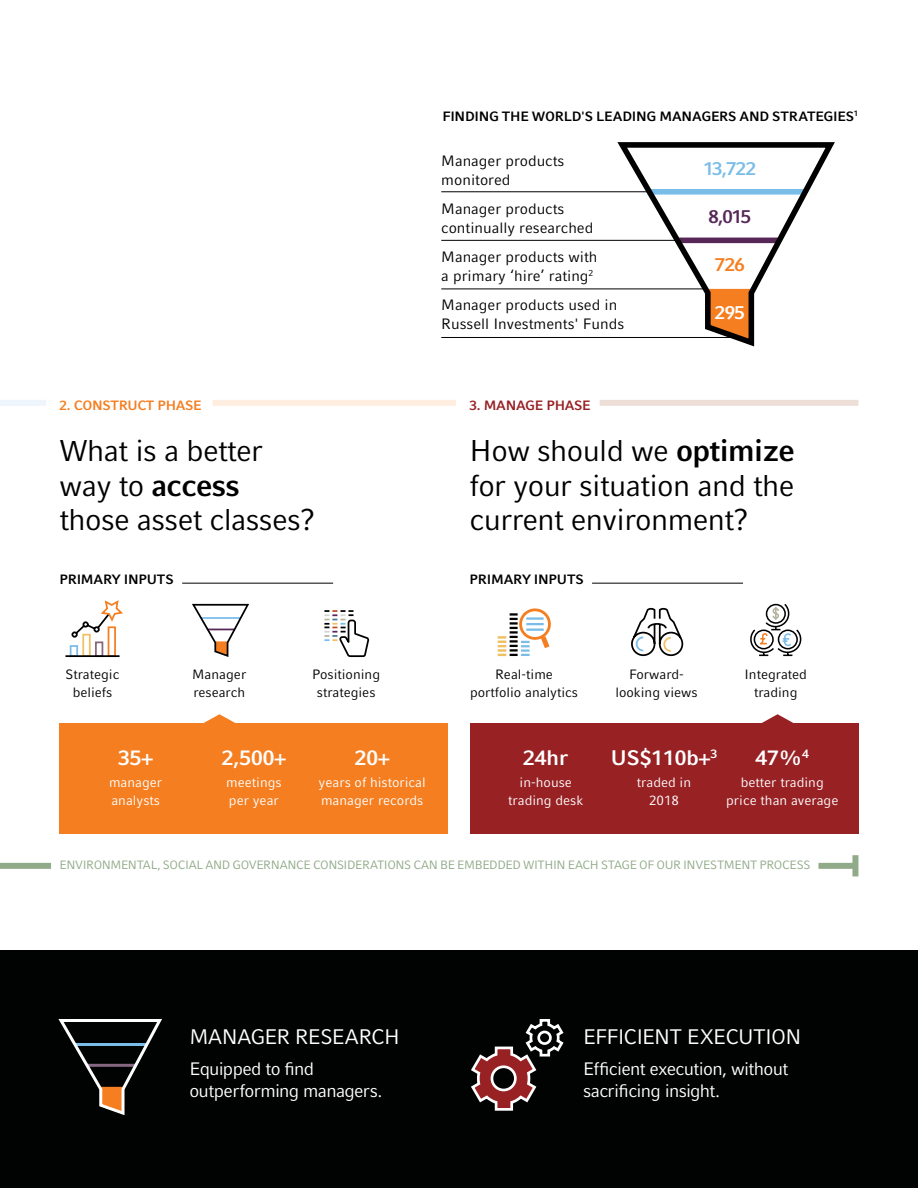
<style>
.page{position:relative;width:918px;height:1188px;background:#fff}
.page>*{position:absolute;margin:0;border:0;box-sizing:border-box;transform-origin:0 0}
.t1{font:30px/34.5px "Compatil Fact LT Pro";letter-spacing:-.02em;color:#000}
.t2{font:21px "Compatil Fact LT Pro";letter-spacing:-.035em;color:#fff}
.t3{font:700 21px "Compatil Fact LT Pro";color:#fff}
.t4{font:700 18.6px "Compatil Fact LT Pro";color:#79bde8}
.t5{font:700 18.6px "Compatil Fact LT Pro";color:#572857}
.t6{font:700 18.6px "Compatil Fact LT Pro";color:#f57e20}
.t7{font:700 18.6px "Compatil Fact LT Pro";color:#fff}
.t8{font:18px/22.5px "Compatil Fact LT Pro";letter-spacing:-.035em;color:#fff}
.t9{font:15px/18.8px "Compatil Fact LT Pro";color:#000}
.t10{font:13.5px/18px "Compatil Fact LT Pro";color:#fff}
.t11{font:13.5px/18px "Compatil Fact LT Pro";color:#000;text-align:center}
.t12{font:700 13.5px "Compatil Fact LT Pro";letter-spacing:-.02em;color:#000}
.t13{font:700 13.5px "Compatil Fact LT Pro";letter-spacing:-.02em;color:#f57e20}
.t14{font:700 13.5px "Compatil Fact LT Pro";letter-spacing:-.02em;color:#982124}
.t15{font:12px "Compatil Fact LT Pro";letter-spacing:-.035em;color:#91aa88}
.s1{font-weight:700}
</style>
<div class="page">
<div style="left:600px;top:400px;width:258px;height:6px;background:#edded7"></div>
<div style="left:213px;top:400px;width:243px;height:6px;background:#ffeee0"></div>
<div style="left:0;top:400px;width:46px;height:6px;background:#eff5fc"></div>
<hr style="left:441px;top:289px;width:266px;height:1px;background:#000">
<hr style="left:441px;top:240px;width:271px;height:1px;background:#000">
<hr style="left:441px;top:191px;width:208px;height:1px;background:#000">
<hr style="left:441px;top:337px;width:296px;height:1px;background:#000">
<svg style="left:615px;top:142px;width:220px;height:205px"></svg>
<div style="left:60px;top:723px;width:388px;height:111px;background:#f57e20"></div>
<svg style="left:204px;top:714px;width:31px;height:9px"></svg>
<div style="left:70px;top:645px;width:8px;height:12px;border:2px solid #79bde8"></div>
<div style="left:82px;top:634px;width:9px;height:23px;border:2px solid #efc163"></div>
<div style="left:95px;top:641px;width:8px;height:16px;border:2px solid #866781"></div>
<div style="left:108px;top:626px;width:8px;height:31px;border:2px solid #f57e20"></div>
<hr style="left:65px;top:655px;width:55px;height:2px;background:#000">
<svg style="left:71px;top:600px;width:52px;height:39px"></svg>
<svg style="left:631px;top:608px;width:53px;height:49px"></svg>
<svg style="left:324px;top:610px;width:46px;height:47px"></svg>
<svg style="left:498px;top:608px;width:53px;height:48px"></svg>
<svg style="left:192px;top:603px;width:57px;height:54px"></svg>
<hr style="left:182px;top:583px;width:151px;height:1px;background:#000">
<hr style="left:592px;top:583px;width:151px;height:1px;background:#000">
<svg style="left:750px;top:603px;width:52px;height:53px"></svg>
<div style="left:0;top:950px;width:918px;height:238px;background:#010303"></div>
<svg style="left:58px;top:1019px;width:104px;height:97px"></svg>
<svg style="left:471px;top:1019px;width:93px;height:92px"></svg>
<div style="left:470px;top:723px;width:388px;height:111px;background:#982124"></div>
<svg style="left:762px;top:714px;width:31px;height:9px"></svg>
<div style="left:0;top:863px;width:51px;height:6px;background:#91aa88"></div>
<div style="left:819px;top:863px;width:38px;height:6px;background:#91aa88"></div>
<div style="left:852px;top:855px;width:6px;height:21px;background:#91aa88"></div>
<p class="t12" style="left:442px;top:108px;width:417px">FINDING THE WORLD'S LEADING MANAGERS AND STRATEGIES<sup>1</sup></p>
<p class="t13" style="left:60px;top:397px;width:144px">2. CONSTRUCT PHASE</p>
<h1 class="t1" style="left:60px;top:434px;width:257px">What is a better way to <span class="s1">access </span>those asset classes?</h1>
<p class="t9" style="left:441px;top:152px;width:125px">Manager products monitored</p>
<p class="t9" style="left:441px;top:200px;width:154px">Manager products continually researched</p>
<p class="t9" style="left:441px;top:248px;width:158px">Manager products with a primary ‘hire’ rating<sup>2</sup></p>
<p class="t9" style="left:441px;top:296px;width:184px">Manager products used in<br>Russell Investments' Funds</p>
<p class="t4" style="left:703px;top:158px;width:54px">13,722</p>
<p class="t5" style="left:708px;top:206px;width:44px">8,015</p>
<p class="t6" style="left:715px;top:253px;width:31px">726</p>
<p class="t7" style="left:715px;top:301px;width:31px">295</p>
<p class="t14" style="left:470px;top:397px;width:123px">3. MANAGE PHASE</p>
<h1 class="t1" style="left:470px;top:434px;width:327px;text-align:justify">How should we <span class="s1">optimize </span>for your situation and the current environment?</h1>
<p class="t12" style="left:60px;top:571px;width:116px">PRIMARY INPUTS</p>
<p class="t12" style="left:470px;top:571px;width:116px">PRIMARY INPUTS</p>
<p class="t11" style="left:66px;top:665px;width:55px">Strategic beliefs</p>
<h2 class="t3" style="left:118px;top:745px;width:37px">35+</h2>
<p class="t10" style="left:109px;top:773px;width:55px">manager analysts</p>
<p class="t11" style="left:192px;top:665px;width:56px;text-align:left">Manager research</p>
<p class="t11" style="left:312px;top:665px;width:69px">Positioning strategies</p>
<h2 class="t3" style="left:222px;top:745px;width:66px">2,500+</h2>
<p class="t10" style="left:226px;top:773px;width:57px">meetings per year</p>
<h2 class="t3" style="left:355px;top:745px;width:37px">20+</h2>
<p class="t10" style="left:319px;top:773px;width:109px">years of historical manager records</p>
<p class="t11" style="left:470px;top:665px;width:110px">Real-time portfolio analytics</p>
<h2 class="t3" style="left:523px;top:745px;width:47px">24hr</h2>
<p class="t10" style="left:508px;top:773px;width:77px;text-align:center">in-house trading desk</p>
<p class="t11" style="left:615px;top:665px;width:84px">Forward&shy;looking views</p>
<p class="t11" style="left:745px;top:665px;width:64px">Integrated trading</p>
<h2 class="t3" style="left:611px;top:745px;width:108px">US$110b+<sup>3</sup></h2>
<p class="t10" style="left:637px;top:773px;width:56px;text-align:center">traded in<br>2018</p>
<h2 class="t3" style="left:756px;top:745px;width:55px">47%<sup>4</sup></h2>
<p class="t10" style="left:726px;top:773px;width:114px;text-align:center">better trading price than average</p>
<p class="t15" style="left:60px;top:857px;width:752px">ENVIRONMENTAL, SOCIAL AND GOVERNANCE CONSIDERATIONS CAN BE EMBEDDED WITHIN EACH STAGE OF OUR INVESTMENT PROCESS</p>
<h2 class="t2" style="left:189px;top:1024px;width:212px">MANAGER RESEARCH</h2>
<p class="t8" style="left:189px;top:1057px;width:194px">Equipped to find outperforming managers.</p>
<h2 class="t2" style="left:583px;top:1024px;width:220px">EFFICIENT EXECUTION</h2>
<p class="t8" style="left:583px;top:1057px;width:207px">Efficient execution, without sacrificing insight.</p>
</div>
